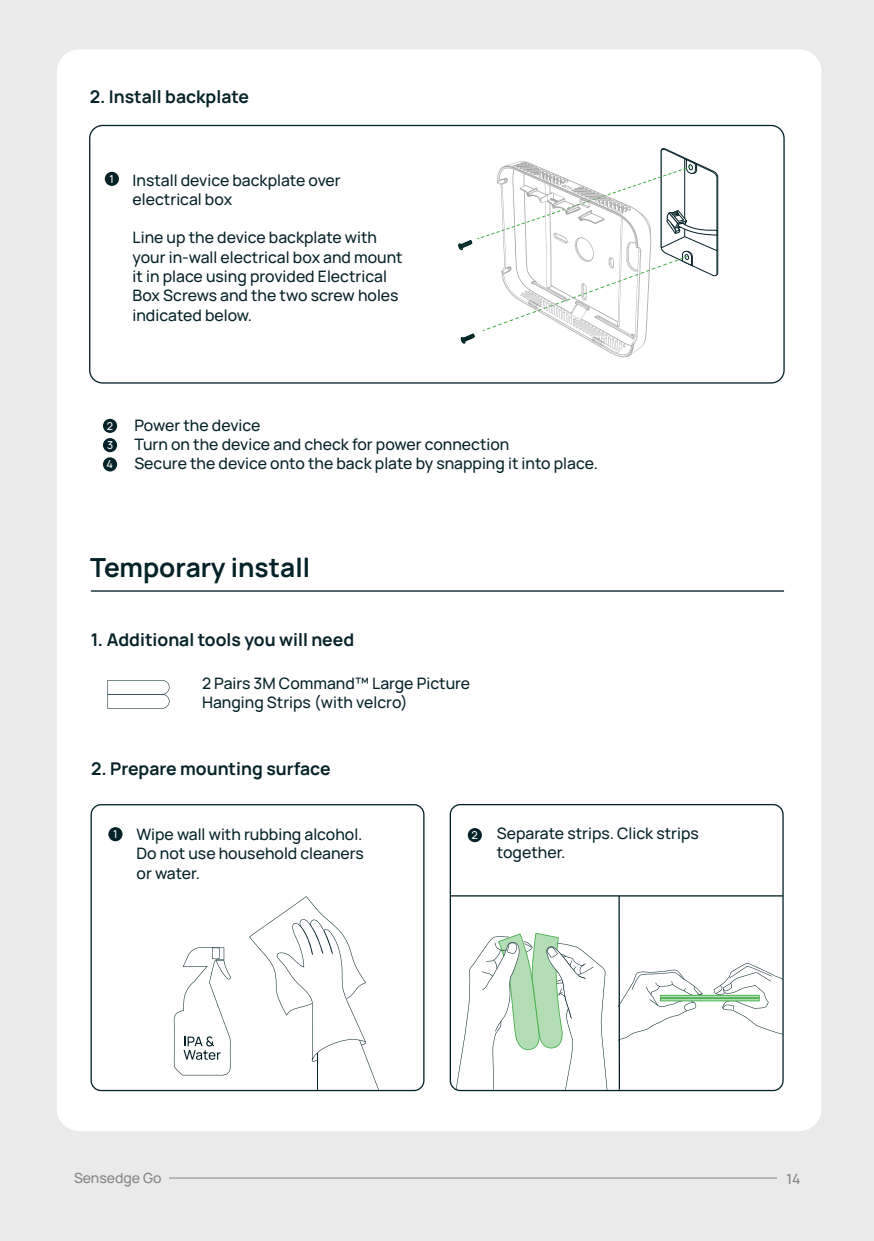
<style>
.page{position:relative;width:874px;height:1241px;background:#fff}
.page>*{position:absolute;margin:0;border:0;box-sizing:border-box;transform-origin:0 0}
.t1{font:700 26.25px "Manrope";color:#062229}
.t2{font:700 17.5px "Manrope";color:#062229}
.t3{font:500 15.75px/19.2px "Manrope";color:#062229}
.t4{font:500 14px "Manrope";color:#848484}
.t5{font:500 10.85px "Manrope";color:#fff}
</style>
<div class="page">
<div style="left:0;top:0;width:873px;height:1240px;background:#eaeaea"></div>
<div style="left:57px;top:49px;width:764px;height:1081px;background:#fff;border-radius:22px"></div>
<hr style="left:169px;top:1177px;width:607px;height:1px;background:#848484">
<div style="left:90px;top:804px;width:334px;height:286px;border:1px solid #062229;border-radius:10px"></div>
<div style="left:449px;top:803px;width:334px;height:287px;border:1px solid #062229;border-radius:10px"></div>
<hr style="left:618px;top:895px;width:1px;height:194px;background:#062229">
<div style="left:89px;top:125px;width:695px;height:258px;border:1px solid #062229;border-radius:13px"></div>
<svg style="left:107px;top:680px;width:62px;height:28px"></svg>
<hr style="left:450px;top:895px;width:332px;height:1px;background:#062229">
<hr style="left:91px;top:590px;width:692px;height:1px;background:#062229">
<div style="left:103px;top:457px;width:14px;height:14px;background:#062229;border-radius:50%"></div>
<div style="left:103px;top:438px;width:14px;height:14px;background:#062229;border-radius:50%"></div>
<div style="left:103px;top:419px;width:14px;height:14px;background:#062229;border-radius:50%"></div>
<div style="left:105px;top:172px;width:14px;height:14px;background:#062229;border-radius:50%"></div>
<div style="left:108px;top:827px;width:14px;height:14px;background:#062229;border-radius:50%"></div>
<div style="left:467px;top:828px;width:14px;height:14px;background:#062229;border-radius:50%"></div>
<svg style="left:174px;top:947px;width:57px;height:128px"></svg>
<svg style="left:249px;top:896px;width:130px;height:193px"></svg>
<svg style="left:455px;top:933px;width:152px;height:157px"></svg>
<svg style="left:618px;top:969px;width:84px;height:82px"></svg>
<svg style="left:713px;top:963px;width:68px;height:71px"></svg>
<hr style="left:659px;top:994px;width:100px;height:3px;background:#42ad47">
<svg style="left:659px;top:997px;width:100px;height:4px"></svg>
<svg style="left:458px;top:148px;width:259px;height:209px"></svg>
<p class="t2" style="left:90px;top:85px;width:161px">2. Install backplate</p>
<p class="t5" style="left:109px;top:171px;width:6px">1</p>
<p class="t3" style="left:132px;top:170px;width:209px">Install device backplate over electrical box</p>
<p class="t3" style="left:132px;top:227px;width:271px">Line up the device backplate with your in-wall electrical box and mount it in place using provided Electrical<br>Box Screws and the two screw holes indicated below.</p>
<p class="t5" style="left:107px;top:418px;width:8px">2</p>
<p class="t5" style="left:107px;top:437px;width:8px">3</p>
<p class="t5" style="left:106px;top:456px;width:8px">4</p>
<p class="t3" style="left:134px;top:415px;width:465px">Power the device<br>Turn on the device and check for power connection<br>Secure the device onto the back plate by snapping it into place.</p>
<h1 class="t1" style="left:90px;top:549px;width:221px">Temporary install</h1>
<p class="t2" style="left:91px;top:627px;width:264px">1. Additional tools you will need</p>
<p class="t3" style="left:202px;top:673px;width:269px">2 Pairs 3M Command™ Large Picture<br>Hanging Strips (with velcro)</p>
<p class="t2" style="left:91px;top:756px;width:241px">2. Prepare mounting surface</p>
<p class="t3" style="left:136px;top:824px;width:228px;text-align:justify">Wipe wall with rubbing alcohol.<br>Do not use household cleaners or water.</p>
<p class="t3" style="left:496px;top:822px;width:203px">Separate strips. Click strips together.</p>
<p class="t5" style="left:113px;top:826px;width:6px">1</p>
<p class="t5" style="left:471px;top:827px;width:8px">2</p>
<p class="t4" style="left:74px;top:1167px;width:89px">Sensedge Go</p>
<p class="t4" style="left:786px;top:1169px;width:16px">14</p>
</div>
